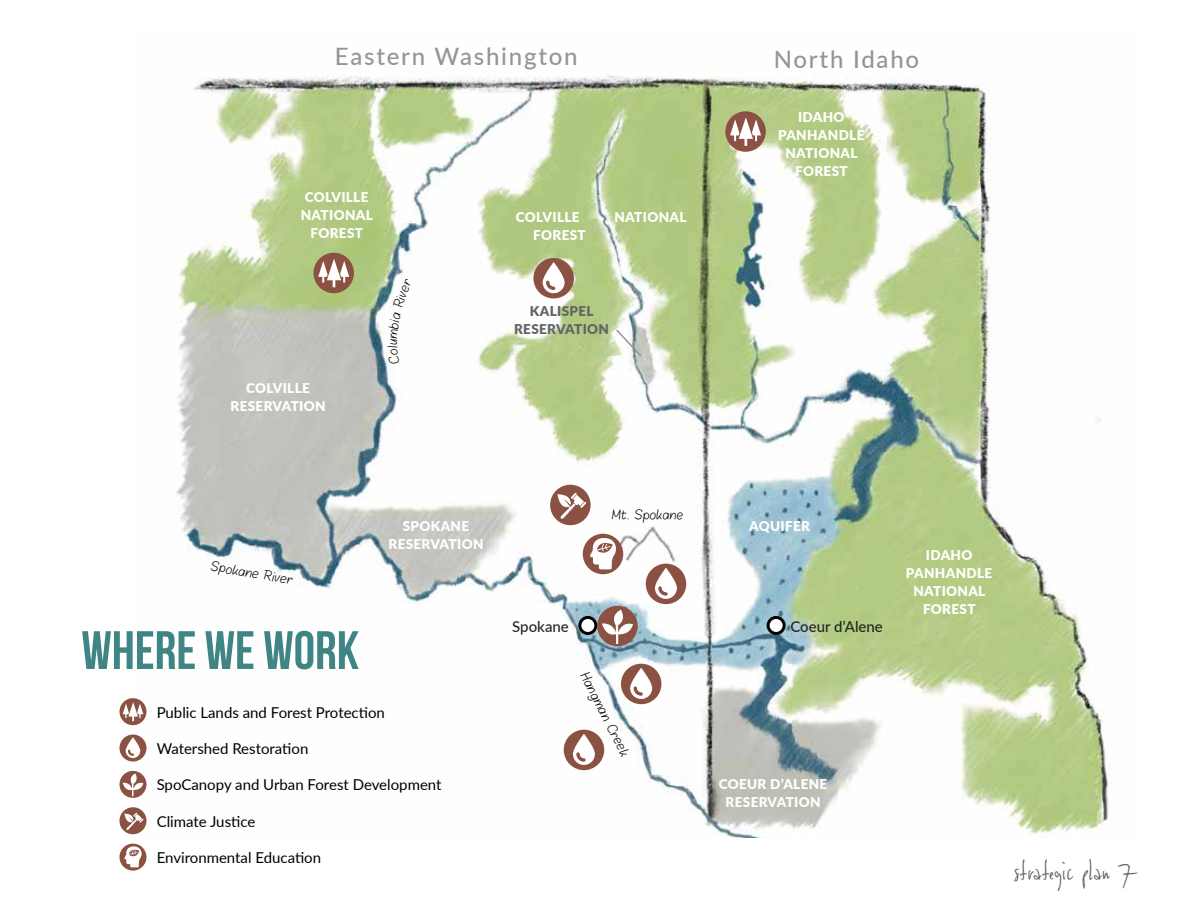
<style>
.page{position:relative;width:1188px;height:918px;background:#fff}
.page>*{position:absolute;margin:0;border:0;box-sizing:border-box;transform-origin:0 0}
.t1{font:700 54px "Bebas Neue";color:#408585}
.t2{font:27px "Viktorie";color:#636466}
.t3{font:500 24px "Lato";letter-spacing:.075em;color:#939598}
.t4{font:15px "Lato";color:#000}
.t5{font:500 15px "Lato";color:#212620}
.t6{font:900 13.5px/18px "Lato";letter-spacing:.025em;color:#fff;text-align:center}
.t7{font:900 13.5px/18px "Lato";letter-spacing:.025em;color:#636466;text-align:center}
.t8{font:10.5px "Blokletters Balpen";color:#000}
</style>
<div class="page">
<img style="left:135px;top:68px;width:974px;height:769px">
<div style="left:768px;top:617px;width:16px;height:16px;background:#fff;border-radius:50%"></div>
<div style="left:767px;top:616px;width:19px;height:19px;border:3px solid #000;border-radius:50%"></div>
<div style="left:580px;top:617px;width:16px;height:16px;background:#fff;border-radius:50%"></div>
<div style="left:578px;top:616px;width:19px;height:19px;border:3px solid #000;border-radius:50%"></div>
<svg style="left:615px;top:328px;width:28px;height:30px"></svg>
<div style="left:533px;top:258px;width:41px;height:40px;background:#8b5244;border-radius:50%"></div>
<svg style="left:543px;top:262px;width:22px;height:31px"></svg>
<div style="left:564px;top:730px;width:40px;height:40px;background:#8b5244;border-radius:50%"></div>
<svg style="left:573px;top:734px;width:22px;height:31px"></svg>
<div style="left:646px;top:564px;width:40px;height:40px;background:#8b5244;border-radius:50%"></div>
<svg style="left:655px;top:568px;width:22px;height:31px"></svg>
<div style="left:621px;top:664px;width:40px;height:40px;background:#8b5244;border-radius:50%"></div>
<svg style="left:630px;top:668px;width:22px;height:31px"></svg>
<svg style="left:597px;top:606px;width:41px;height:40px"></svg>
<div style="left:583px;top:534px;width:40px;height:40px;background:#8b5244;border-radius:50%"></div>
<svg style="left:590px;top:538px;width:26px;height:31px"></svg>
<div style="left:313px;top:253px;width:41px;height:40px;background:#8b5244;border-radius:50%"></div>
<svg style="left:318px;top:259px;width:31px;height:28px"></svg>
<div style="left:725px;top:111px;width:41px;height:41px;background:#8b5244;border-radius:50%"></div>
<svg style="left:730px;top:117px;width:31px;height:29px"></svg>
<div style="left:550px;top:485px;width:41px;height:40px;background:#8b5244;border-radius:50%"></div>
<svg style="left:557px;top:493px;width:29px;height:26px"></svg>
<div style="left:119px;top:735px;width:27px;height:27px;background:#8b5244;border-radius:50%"></div>
<svg style="left:126px;top:737px;width:14px;height:21px"></svg>
<svg style="left:119px;top:771px;width:27px;height:27px"></svg>
<svg style="left:119px;top:844px;width:27px;height:27px"></svg>
<svg style="left:124px;top:846px;width:18px;height:21px"></svg>
<svg style="left:119px;top:698px;width:27px;height:27px"></svg>
<svg style="left:123px;top:702px;width:20px;height:19px"></svg>
<div style="left:119px;top:807px;width:27px;height:27px;background:#8b5244;border-radius:50%"></div>
<svg style="left:124px;top:813px;width:20px;height:17px"></svg>
<svg style="left:388px;top:279px;width:24px;height:86px"></svg>
<h3 class="t3" style="left:335px;top:39px;width:244px">Eastern Washington</h3>
<h3 class="t3" style="left:774px;top:42px;width:147px">North Idaho</h3>
<p class="t6" style="left:301px;top:187px;width:74px">COLVILLE<br>NATIONAL<br>FOREST</p>
<p class="t6" style="left:231px;top:379px;width:97px">COLVILLE<br>RESERVATION</p>
<p class="t6" style="left:516px;top:207px;width:65px">COLVILLE</p>
<p class="t6" style="left:614px;top:207px;width:74px">NATIONAL</p>
<p class="t6" style="left:533px;top:225px;width:54px">FOREST</p>
<p class="t7" style="left:514px;top:302px;width:97px">KALISPEL<br>RESERVATION</p>
<p class="t6" style="left:778px;top:108px;width:88px">IDAHO<br>PANHANDLE<br>NATIONAL<br>FOREST</p>
<p class="t8" style="left:212px;top:558px;width:85px;rotate:10deg">Spokane River</p>
<h1 class="t1" style="left:81px;top:621px;width:279px">WHERE WE WORK</h1>
<p class="t6" style="left:388px;top:517px;width:97px">SPOKANE<br>RESERVATION</p>
<p class="t4" style="left:157px;top:702px;width:230px">Public Lands and Forest Protection</p>
<p class="t4" style="left:157px;top:738px;width:153px">Watershed Restoration</p>
<p class="t4" style="left:157px;top:774px;width:286px">SpoCanopy and Urban Forest Development</p>
<p class="t4" style="left:157px;top:811px;width:100px">Climate Justice</p>
<p class="t4" style="left:157px;top:847px;width:166px">Environmental Education</p>
<p class="t8" style="left:611px;top:507px;width:73px">Mt. Spokane</p>
<p class="t6" style="left:749px;top:517px;width:62px">AQUIFER</p>
<p class="t5" style="left:512px;top:615px;width:58px">Spokane</p>
<p class="t5" style="left:790px;top:615px;width:94px">Coeur d’Alene</p>
<p class="t8" style="left:591px;top:670px;width:93px;rotate:63deg">Hangman Creek</p>
<p class="t6" style="left:719px;top:775px;width:110px">COEUR D’ALENE<br>RESERVATION</p>
<p class="t6" style="left:906px;top:546px;width:88px">IDAHO<br>PANHANDLE<br>NATIONAL<br>FOREST</p>
<h2 class="t2" style="left:1014px;top:853px;width:121px">strategic plan 7</h2>
</div>
